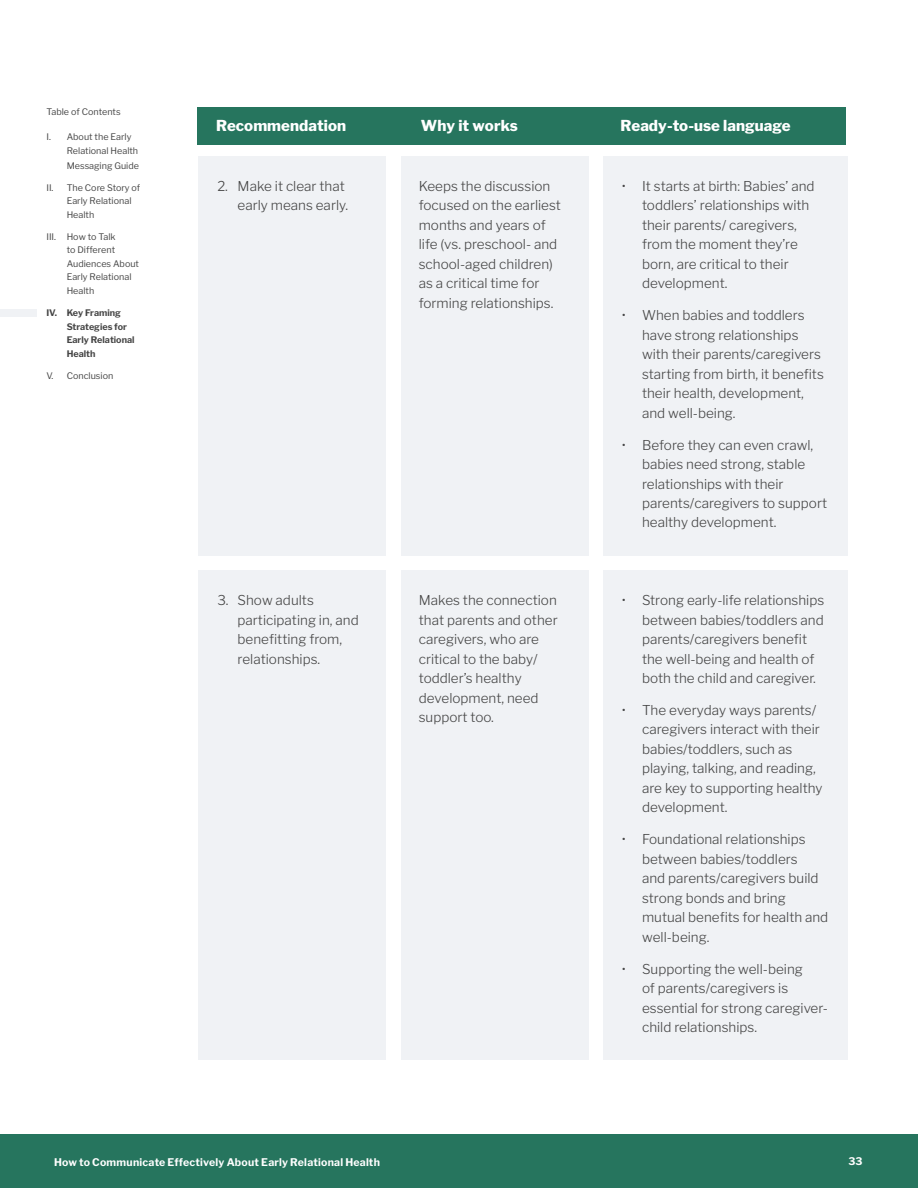
<style>
.page{position:relative;width:918px;height:1188px;background:#fff}
.page>*{position:absolute;margin:0;border:0;box-sizing:border-box;transform-origin:0 0}
.t1{font:800 15px "Libre Franklin";letter-spacing:.005em;color:#fff}
.t2{font:300 13.5px/19.5px "Libre Franklin";color:#454545}
.t3{font:700 10.5px "Libre Franklin";letter-spacing:.02em;color:#fff}
.t4{font:9px/13.5px "Libre Franklin";color:#454545}
.t5{font:700 9px/13.5px "Libre Franklin";color:#454545}
</style>
<div class="page">
<div style="left:0;top:309px;width:37px;height:7px;background:#f0f2f5"></div>
<div style="left:198px;top:156px;width:188px;height:400px;background:#f0f2f5"></div>
<div style="left:198px;top:571px;width:188px;height:489px;background:#f0f2f5"></div>
<div style="left:401px;top:156px;width:188px;height:400px;background:#f0f2f5"></div>
<div style="left:401px;top:571px;width:188px;height:489px;background:#f0f2f5"></div>
<div style="left:604px;top:156px;width:244px;height:400px;background:#f0f2f5"></div>
<div style="left:604px;top:571px;width:244px;height:489px;background:#f0f2f5"></div>
<div style="left:198px;top:107px;width:648px;height:38px;background:#26755e"></div>
<div style="left:0;top:1134px;width:918px;height:54px;background:#26755e"></div>
<p class="t4" style="left:46px;top:106px;width:76px">Table of Contents</p>
<p class="t4" style="left:67px;top:130px;width:74px;line-height:14.4px;text-indent:-20px">I. About the Early<br>Relational Health<br>Messaging Guide</p>
<p class="t4" style="left:67px;top:181px;width:75px;text-indent:-20px">II. The Core Story of<br>Early Relational<br>Health</p>
<p class="t4" style="left:67px;top:230px;width:74px;text-indent:-20px">III. How to Talk<br>to Different<br>Audiences About<br>Early Relational<br>Health</p>
<p class="t5" style="left:67px;top:306px;width:69px;text-indent:-20px">IV. Key Framing<br>Strategies for<br>Early Relational<br>Health</p>
<p class="t4" style="left:46px;top:369px;width:68px">V. Conclusion</p>
<p class="t1" style="left:216px;top:118px;width:132px">Recommendation</p>
<p class="t1" style="left:421px;top:118px;width:98px">Why it works</p>
<p class="t1" style="left:620px;top:118px;width:172px">Ready-to-use language</p>
<p class="t2" style="left:217px;top:176px;width:132px;text-align:right">2. Make it clear that early means early.</p>
<p class="t2" style="left:419px;top:177px;width:144px">Keeps the discussion focused on the earliest months and years of life (vs. preschool- and school-aged children) as a critical time for forming relationships.</p>
<p class="t2" style="left:238px;top:591px;width:123px;text-indent:-20px">3. Show adults participating in, and benefitting from, relationships.</p>
<p class="t2" style="left:419px;top:591px;width:140px">Makes the connection that parents and other caregivers, who are critical to the baby/ toddler’s healthy development, need support too.</p>
<p class="t2" style="left:642px;top:176px;width:174px;text-indent:-20px">• It starts at birth: Babies’ and toddlers’ relationships with their parents/ caregivers, from the moment they’re born, are critical to their development.</p>
<p class="t2" style="left:642px;top:306px;width:183px;text-indent:-20px">• When babies and toddlers have strong relationships with their parents/caregivers starting from birth, it benefits their health, development, and well-being.</p>
<p class="t2" style="left:642px;top:435px;width:187px;text-indent:-20px">• Before they can even crawl, babies need strong, stable relationships with their parents/caregivers to support healthy development.</p>
<p class="t2" style="left:642px;top:591px;width:184px;text-indent:-20px">• Strong early-life relationships between babies/toddlers and parents/caregivers benefit the well-being and health of both the child and caregiver.</p>
<p class="t2" style="left:642px;top:701px;width:182px;text-indent:-20px">• The everyday ways parents/ caregivers interact with their babies/toddlers, such as playing, talking, and reading, are key to supporting healthy development.</p>
<p class="t2" style="left:642px;top:830px;width:188px;text-indent:-20px">• Foundational relationships between babies/toddlers<br>and parents/caregivers build strong bonds and bring mutual benefits for health and well-being.</p>
<p class="t2" style="left:642px;top:959px;width:187px;text-indent:-20px">• Supporting the well-being<br>of parents/caregivers is essential for strong caregiver&shy;child relationships.</p>
<p class="t3" style="left:54px;top:1157px;width:327px">How to Communicate Effectively About Early Relational Health</p>
<p class="t3" style="left:848px;top:1156px;width:16px">33</p>
</div>
